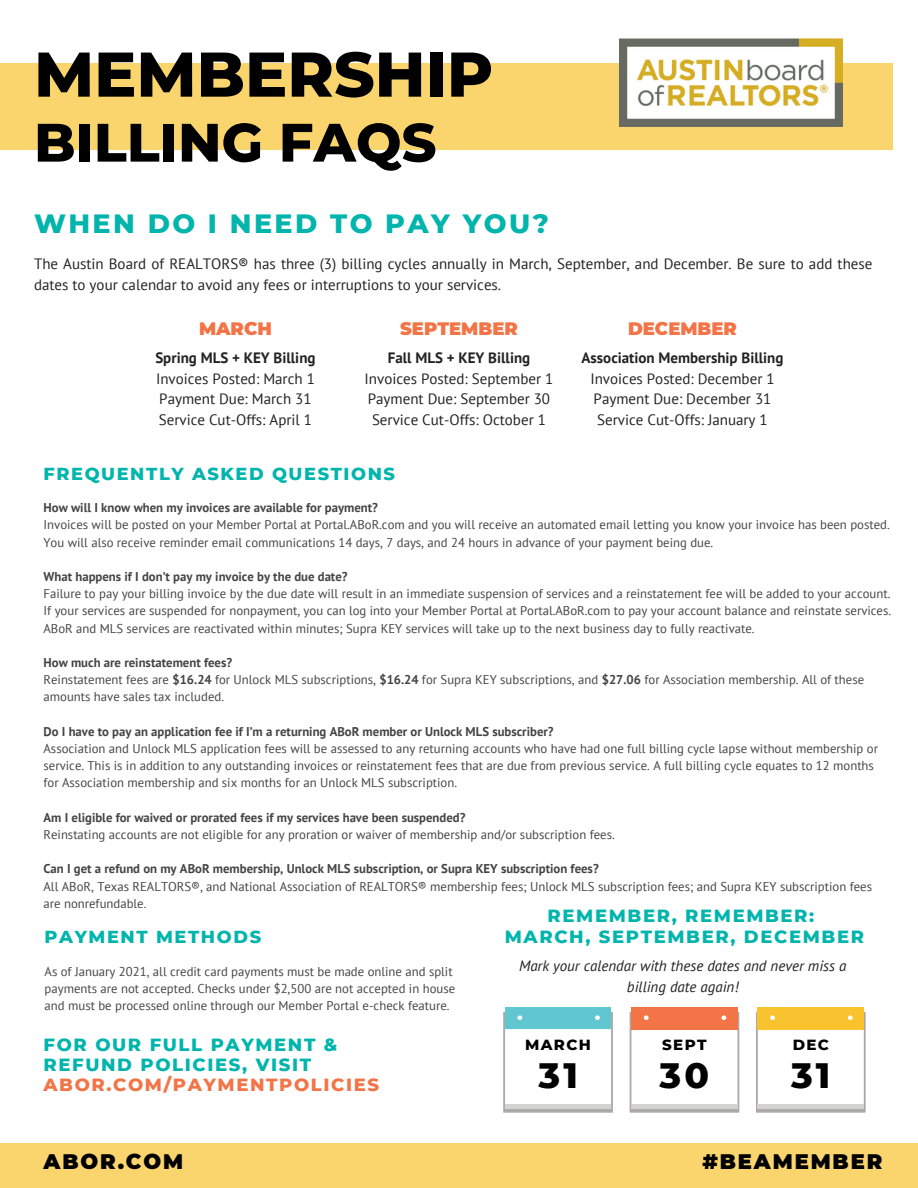
<style>
.page{position:relative;width:918px;height:1188px;background:#fff}
.page>*{position:absolute;margin:0;border:0;box-sizing:border-box;transform-origin:0 0}
.t1{font:800 63px "Montserrat";color:#000}
.t2{font:800 54px "Montserrat";color:#000}
.t3{font:800 36px "Montserrat";color:#000}
.t4{font:800 27px "Montserrat";letter-spacing:.09em;color:#01b5ad}
.t5{font:900 21px "Montserrat";letter-spacing:.09em;color:#000}
.t6{font:800 18px/20.2px "Montserrat";letter-spacing:.09em;color:#01b5ad;text-align:center}
.t7{font:900 18px "Montserrat";color:#f27447}
.t8{font:800 17.7px "Montserrat";letter-spacing:.09em;color:#01b5ad}
.t9{font:15px/21px "PT Sans";color:#222}
.t10{font:italic 15px/21px "PT Sans";color:#222;text-align:center}
.t11{font:800 15px "Montserrat";letter-spacing:.09em;color:#000}
.t12{font:12.75px/17.2px "PT Sans";color:#222}
.t13{font:700 12.75px "PT Sans";color:#222}
.s1{font-weight:700}
.s2{color:#f27447}
</style>
<div class="page">
<div style="left:0;top:1143px;width:918px;height:45px;background:#fad56d"></div>
<div style="left:0;top:63px;width:893px;height:87px;background:#fad56d"></div>
<img style="left:620px;top:38px;width:222px;height:88px">
<div style="left:758px;top:1007px;width:106px;height:22px;background:#f9c32f"></div>
<svg style="left:756px;top:1010px;width:110px;height:103px"></svg>
<div style="left:631px;top:1007px;width:106px;height:22px;background:#f27447"></div>
<svg style="left:629px;top:1010px;width:111px;height:103px"></svg>
<div style="left:505px;top:1007px;width:106px;height:22px;background:#60c7d0"></div>
<svg style="left:503px;top:1010px;width:110px;height:103px"></svg>
<h1 class="t1" style="left:34px;top:36px;width:461px">MEMBERSHIP</h1>
<h1 class="t2" style="left:34px;top:109px;width:404px">BILLING FAQS</h1>
<p class="t4" style="left:34px;top:207px;width:516px">WHEN DO I NEED TO PAY YOU?</p>
<p class="t9" style="left:34px;top:253px;width:840px">The Austin Board of REALTORS® has three (3) billing cycles annually in March, September, and December. Be sure to add these dates to your calendar to avoid any fees or interruptions to your services.</p>
<p class="t7" style="left:199px;top:318px;width:74px">MARCH</p>
<p class="t9" style="left:155px;top:347px;width:162px"><span class="s1">Spring MLS + KEY Billing<br></span>Invoices Posted: March 1<br>Payment Due: March 31<br>Service Cut-Offs: April 1</p>
<p class="t7" style="left:400px;top:318px;width:119px">SEPTEMBER</p>
<p class="t9" style="left:365px;top:347px;width:190px;text-align:center"><span class="s1">Fall MLS + KEY Billing<br></span>Invoices Posted: September 1<br>Payment Due: September 30<br>Service Cut-Offs: October 1</p>
<p class="t7" style="left:628px;top:318px;width:110px">DECEMBER</p>
<p class="t9" style="left:582px;top:347px;width:203px;text-align:center"><span class="s1">Association Membership Billing<br></span>Invoices Posted: December 1<br>Payment Due: December 31<br>Service Cut-Offs: January 1</p>
<h4 class="t8" style="left:44px;top:462px;width:353px">FREQUENTLY ASKED QUESTIONS</h4>
<p class="t13" style="left:44px;top:499px;width:336px">How will I know when my invoices are available for payment?</p>
<p class="t12" style="left:44px;top:516px;width:848px">Invoices will be posted on your Member Portal at Portal.ABoR.com and you will receive an automated email letting you know your invoice has been posted.<br>You will also receive reminder email communications 14 days, 7 days, and 24 hours in advance of your payment being due.</p>
<p class="t13" style="left:44px;top:568px;width:306px">What happens if I don’t pay my invoice by the due date?</p>
<p class="t12" style="left:44px;top:585px;width:849px;text-align:justify">Failure to pay your billing invoice by the due date will result in an immediate suspension of services and a reinstatement fee will be added to your account.<br>If your services are suspended for nonpayment, you can log into your Member Portal at Portal.ABoR.com to pay your account balance and reinstate services.<br>ABoR and MLS services are reactivated within minutes; Supra KEY services will take up to the next business day to fully reactivate.</p>
<p class="t12" style="left:44px;top:654px;width:822px"><span class="s1">How much are reinstatement fees?<br></span>Reinstatement fees are <span class="s1">$16.24</span> for Unlock MLS subscriptions, <span class="s1">$16.24</span> for Supra KEY subscriptions, and <span class="s1">$27.06</span> for Association membership. All of these amounts have sales tax included.</p>
<p class="t13" style="left:44px;top:723px;width:512px">Do I have to pay an application fee if I’m a returning ABoR member or Unlock MLS subscriber?</p>
<p class="t12" style="left:44px;top:740px;width:836px">Association and Unlock MLS application fees will be assessed to any returning accounts who have had one full billing cycle lapse without membership or service. This is in addition to any outstanding invoices or reinstatement fees that are due from previous service. A full billing cycle equates to 12 months for Association membership and six months for an Unlock MLS subscription.</p>
<p class="t13" style="left:44px;top:809px;width:424px">Am I eligible for waived or prorated fees if my services have been suspended?</p>
<p class="t12" style="left:44px;top:826px;width:573px">Reinstating accounts are not eligible for any proration or waiver of membership and/or subscription fees.</p>
<p class="t13" style="left:44px;top:860px;width:557px">Can I get a refund on my ABoR membership, Unlock MLS subscription, or Supra KEY subscription fees?</p>
<p class="t12" style="left:44px;top:877px;width:830px">All ABoR, Texas REALTORS®, and National Association of REALTORS® membership fees; Unlock MLS subscription fees; and Supra KEY subscription fees are nonrefundable.</p>
<h4 class="t8" style="left:45px;top:926px;width:218px">PAYMENT METHODS</h4>
<p class="t6" style="left:505px;top:906px;width:361px">REMEMBER, REMEMBER:<br>MARCH, SEPTEMBER, DECEMBER</p>
<p class="t10" style="left:519px;top:955px;width:329px">Mark your calendar with these dates and never miss a billing date again!</p>
<p class="t12" style="left:45px;top:963px;width:412px">As of January 2021, all credit card payments must be made online and split payments are not accepted. Checks under $2,500 are not accepted in house and must be processed online through our Member Portal e-check feature.</p>
<p class="t6" style="left:44px;top:1034px;width:337px;text-align:left">FOR OUR FULL PAYMENT &amp;<br>REFUND POLICIES, VISIT<br><span class="s2">ABOR.COM/PAYMENTPOLICIES</span></p>
<h4 class="t11" style="left:525px;top:1035px;width:67px">MARCH</h4>
<h6 class="t11" style="left:662px;top:1035px;width:46px">SEPT</h6>
<h6 class="t11" style="left:793px;top:1035px;width:38px">DEC</h6>
<p class="t3" style="left:539px;top:1053px;width:41px">31</p>
<h4 class="t3" style="left:660px;top:1053px;width:51px">30</h4>
<h6 class="t3" style="left:791px;top:1053px;width:41px">31</h6>
<h6 class="t5" style="left:44px;top:1149px;width:141px">ABOR.COM</h6>
<h2 class="t5" style="left:702px;top:1149px;width:181px">#BEAMEMBER</h2>
</div>
